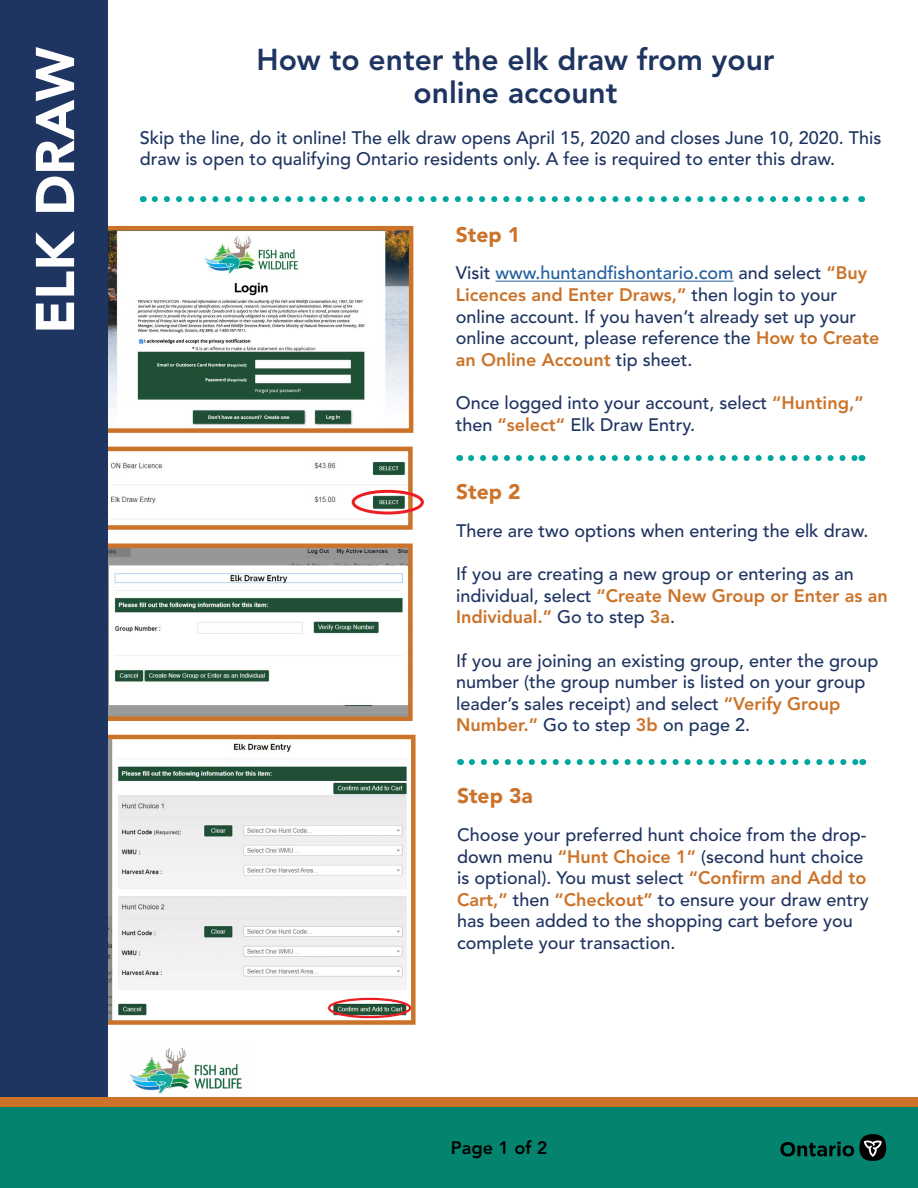
<style>
.page{position:relative;width:918px;height:1188px;background:#fff}
.page>*{position:absolute;margin:0;border:0;box-sizing:border-box;transform-origin:0 0}
.t1{font:900 54px "Avenir LT Std";color:#fff}
.Header_1{font:800 30px "Avenir LT Std";color:#1e3461}
.t2{font:900 21px "Avenir LT Std";color:#cb7329}
.Text{font:500 18px/21.6px "Avenir LT Std";color:#1e3461}
.t3{font:500 18px/21.6px "Avenir LT Std";color:#1f3361}
.t4{font:800 18px "Avenir LT Std";color:#000101}
.s1{color:#215e9e}
.s2{font-weight:800;color:#cb7329}
.s3{font-weight:800;color:#cc7329}
.s4{color:#1e3461}
</style>
<div class="page">
<hr style="left:495px;top:281px;width:239px;height:1px;background:#215e9e">
<img style="left:108px;top:231px;width:300px;height:195px">
<div style="left:98px;top:226px;width:315px;height:207px;border:4px solid #cb7329"></div>
<img style="left:109px;top:461px;width:299px;height:54px">
<div style="left:97px;top:447px;width:316px;height:83px;border:4px solid #cb7329"></div>
<div style="left:352px;top:490px;width:72px;height:25px;border:3px solid #ed1d24;border-radius:50%"></div>
<img style="left:108px;top:548px;width:300px;height:168px">
<div style="left:97px;top:543px;width:316px;height:178px;border:4px solid #cb7329"></div>
<img style="left:108px;top:740px;width:303px;height:280px">
<div style="left:100px;top:735px;width:316px;height:290px;border:4px solid #cb7329"></div>
<div style="left:328px;top:998px;width:83px;height:20px;border:2px solid #ed1d24;border-radius:50%"></div>
<img style="left:130px;top:1048px;width:112px;height:46px">
<svg style="left:471px;top:455px;width:391px;height:6px"></svg>
<svg style="left:155px;top:196px;width:694px;height:6px"></svg>
<div style="left:0;top:0;width:108px;height:1134px;background:#1e3461"></div>
<div style="left:0;top:1102px;width:918px;height:86px;background:#04846e"></div>
<div style="left:0;top:1097px;width:918px;height:10px;background:#cb7329"></div>
<svg style="left:780px;top:1142px;width:74px;height:14px"></svg>
<div style="left:859px;top:1134px;width:27px;height:27px;background:#000;border-radius:50%"></div>
<svg style="left:864px;top:1140px;width:18px;height:17px"></svg>
<svg style="left:472px;top:759px;width:384px;height:6px"></svg>
<p class="t1" style="left:23px;top:334px;width:288px;rotate:-90deg">ELK DRAW</p>
<h1 class="Header_1" style="left:256px;top:41px;width:520px">How to enter the elk draw from your</h1>
<h1 class="Header_1" style="left:414px;top:74px;width:205px">online account</h1>
<p class="Text" style="left:140px;top:127px;width:743px">Skip the line, do it online! The elk draw opens April 15, 2020 and closes June 10, 2020. This draw is open to qualifying Ontario residents only. A fee is required to enter this draw.</p>
<p class="t2" style="left:456px;top:222px;width:66px">Step 1</p>
<p class="Text" style="left:456px;top:263px;width:425px">Visit <span class="s1">www.huntandfishontario.com</span> and select <span class="s2">“Buy Licences and Enter Draws,”</span> then login to your online account. If you haven’t already set up your online account, please reference the <span class="s2">How to Create an Online Account</span> tip sheet.</p>
<p class="t3" style="left:456px;top:392px;width:409px">Once logged into your account, select <span class="s3">“Hunting,” </span>then <span class="s2">“select“</span> <span class="s4">Elk Draw Entry.</span></p>
<p class="t2" style="left:456px;top:479px;width:66px">Step 2</p>
<p class="Text" style="left:456px;top:520px;width:414px">There are two options when entering the elk draw.</p>
<p class="Text" style="left:456px;top:564px;width:433px">If you are creating a new group or entering as an individual, select <span class="s2">“Create New Group or Enter as an<br>Individual.”</span> Go to step <span class="s2">3a</span>.</p>
<p class="Text" style="left:456px;top:650px;width:424px">If you are joining an existing group, enter the group number (the group number is listed on your group leader’s sales receipt) and select <span class="s2">“Verify Group Number.”</span> Go to step <span class="s2">3b</span> on page 2.</p>
<p class="t2" style="left:457px;top:783px;width:77px">Step 3a</p>
<p class="t3" style="left:457px;top:824px;width:413px">Choose your preferred hunt choice from the drop&shy;down menu <span class="s3">“Hunt Choice 1”</span> (second hunt choice is optional). You must select <span class="s3">“Confirm and Add to Cart,”</span> then <span class="s3">“Checkout”</span> to ensure your draw entry has been added to the shopping cart before you complete your transaction.</p>
<p class="t4" style="left:451px;top:1137px;width:98px">Page 1 of 2</p>
</div>
